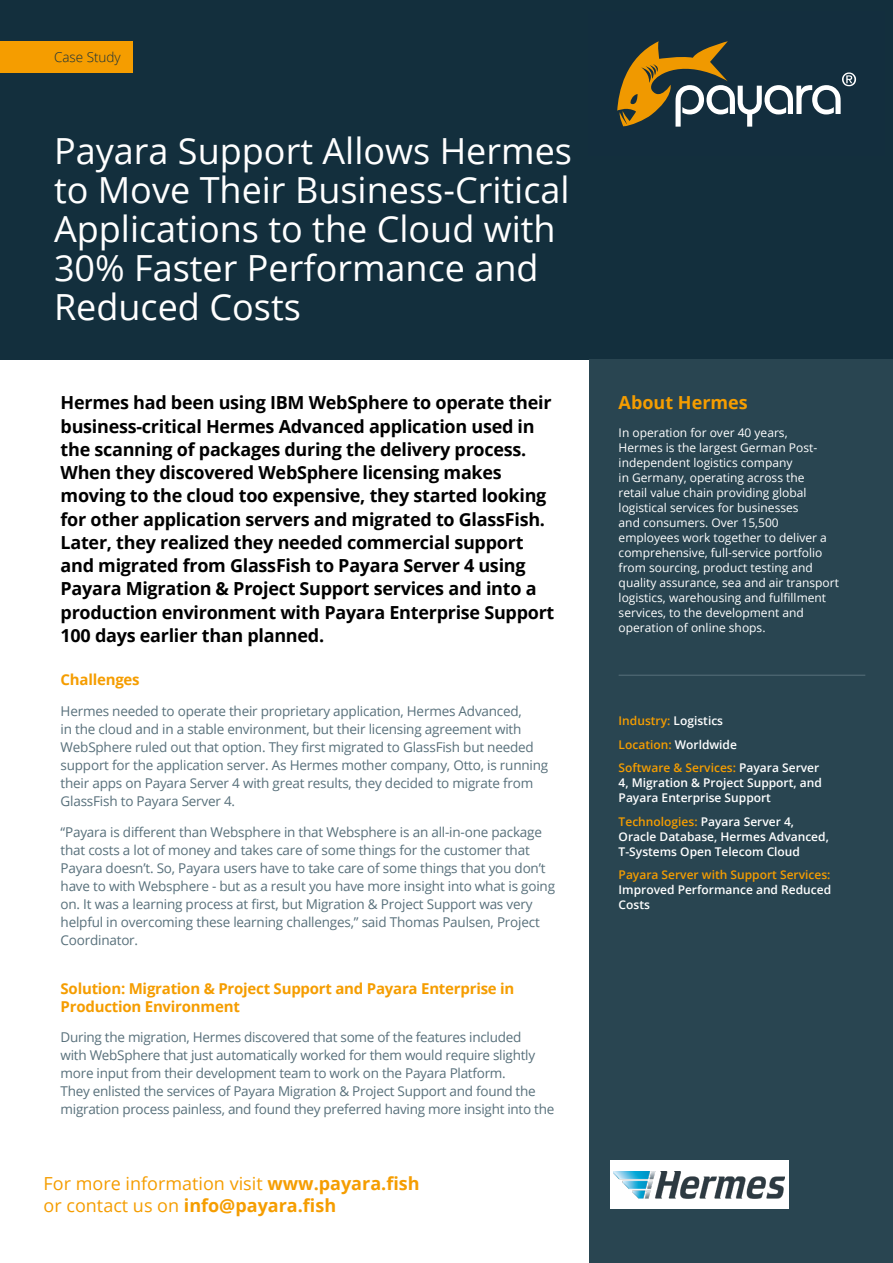
<style>
.page{position:relative;width:893px;height:1263px;background:#fff}
.page>*{position:absolute;margin:0;border:0;box-sizing:border-box;transform-origin:0 0}
.t1{font:36px/39px "Open Sans";color:#fff}
.t2{font:700 18px/23.2px "Open Sans";letter-spacing:-.015em;color:#000}
.t3{font:18px/22.5px "Open Sans";color:#f59d00}
.t4{font:700 18px "Open Sans";color:#f59d00}
.t5{font:700 15px/18px "Open Sans";letter-spacing:-.015em;color:#f59d00}
.t6{font:13.5px/18px "Open Sans";letter-spacing:-.015em;color:#58707b}
.t7{font:300 13.5px "Open Sans";color:#132f3d}
.t8{font:12px/15px "Open Sans";color:#fff}
.t9{font:600 12px/15px "Open Sans";color:#fff}
.t10{font:600 12px/23.5px "Open Sans";color:#f59d00}
.s1{font-weight:700}
.s2{color:#fff}
.s3{color:#f59d00}
</style>
<div class="page">
<div style="left:0;top:0;width:893px;height:360px;background:#132f3d"></div>
<div style="left:0;top:41px;width:133px;height:31px;background:#f59d00"></div>
<div style="left:589px;top:360px;width:304px;height:903px;background:#294551"></div>
<hr style="left:619px;top:675px;width:246px;height:1px;background:#58707b">
<svg style="left:617px;top:41px;width:239px;height:86px"></svg>
<div style="left:610px;top:1161px;width:179px;height:48px;background:#fff"></div>
<img style="left:614px;top:1172px;width:171px;height:27px">
<p class="t7" style="left:54px;top:48px;width:68px">Case Study</p>
<h1 class="t1" style="left:54px;top:131px;width:520px">Payara Support Allows Hermes to Move Their Business-Critical<br>Applications to the Cloud with<br>30% Faster Performance and<br>Reduced Costs</h1>
<p class="t2" style="left:61px;top:391px;width:495px">Hermes had been using IBM WebSphere to operate their business-critical Hermes Advanced application used in the scanning of packages during the delivery process.<br>When they discovered WebSphere licensing makes moving to the cloud too expensive, they started looking for other application servers and migrated to GlassFish.<br>Later, they realized they needed commercial support and migrated from GlassFish to Payara Server 4 using Payara Migration &amp; Project Support services and into a production environment with Payara Enterprise Support 100 days earlier than planned.</p>
<p class="t5" style="left:61px;top:670px;width:81px">Challenges</p>
<p class="t6" style="left:61px;top:702px;width:489px">Hermes needed to operate their proprietary application, Hermes Advanced,<br>in the cloud and in a stable environment, but their licensing agreement with WebSphere ruled out that option. They first migrated to GlassFish but needed support for the application server. As Hermes mother company, Otto, is running their apps on Payara Server 4 with great results, they decided to migrate from GlassFish to Payara Server 4.</p>
<p class="t6" style="left:61px;top:822px;width:496px">“Payara is different than Websphere in that Websphere is an all-in-one package that costs a lot of money and takes care of some things for the customer that Payara doesn’t. So, Payara users have to take care of some things that you don’t have to with Websphere - but as a result you have more insight into what is going on. It was a learning process at first, but Migration &amp; Project Support was very helpful in overcoming these learning challenges,” said Thomas Paulsen, Project Coordinator.</p>
<p class="t5" style="left:61px;top:979px;width:455px">Solution: Migration &amp; Project Support and Payara Enterprise in<br>Production Environment</p>
<p class="t6" style="left:61px;top:1028px;width:495px">During the migration, Hermes discovered that some of the features included<br>with WebSphere that just automatically worked for them would require slightly more input from their development team to work on the Payara Platform.<br>They enlisted the services of Payara Migration &amp; Project Support and found the migration process painless, and found they preferred having more insight into the</p>
<h2 class="t3" style="left:44px;top:1171px;width:377px">For more information visit <span class="s1">www.payara.fish </span>or contact us on <span class="s1">info@payara.fish</span></h2>
<h2 class="t4" style="left:619px;top:390px;width:131px">About Hermes</h2>
<p class="t8" style="left:619px;top:425px;width:222px">In operation for over 40 years,<br>Hermes is the largest German Post&shy;independent logistics company<br>in Germany, operating across the<br>retail value chain providing global logistical services for businesses<br>and consumers. Over 15,500 employees work together to deliver a comprehensive, full-service portfolio from sourcing, product testing and quality assurance, sea and air transport logistics, warehousing and fulfillment services, to the development and operation of online shops.</p>
<p class="t10" style="left:619px;top:709px;width:202px">Industry: <span class="s2">Logistics<br></span>Location: <span class="s2">Worldwide<br></span>Software &amp; Services: <span class="s2">Payara Server</span></p>
<p class="t9" style="left:619px;top:775px;width:205px">4, Migration &amp; Project Support, and<br>Payara Enterprise Support</p>
<p class="t9" style="left:619px;top:814px;width:212px"><span class="s3">Technologies:</span> Payara Server 4,<br>Oracle Database, Hermes Advanced,<br>T-Systems Open Telecom Cloud</p>
<p class="t10" style="left:619px;top:863px;width:213px">Payara Server with Support Services:</p>
<p class="t9" style="left:619px;top:882px;width:214px">Improved Performance and Reduced<br>Costs</p>
</div>
